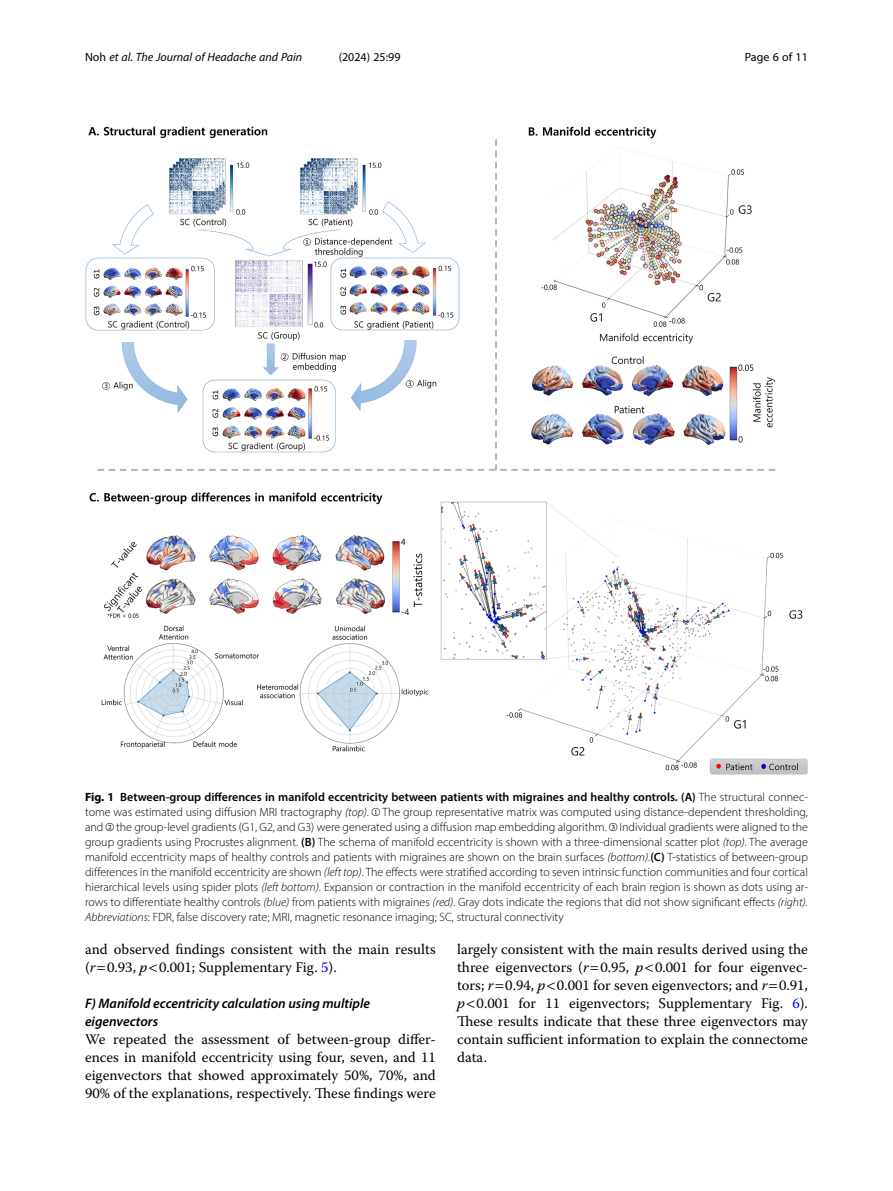
<style>
.page{position:relative;width:893px;height:1191px;background:#fff}
.page>*{position:absolute;margin:0;border:0;box-sizing:border-box;transform-origin:0 0}
.Body_Text{font:14.7px/18px "Warnock Pro";color:#000;text-align:justify}
.Head_3{font:italic 600 13.8px/18px "Myriad Pro";color:#000}
.Figure_Caption{font:300 12px/15px "Myriad Pro";color:#000;text-align:justify}
.t1{font:italic 12px "Myriad Pro";color:#000}
.t2{font:12px "Myriad Pro";color:#000}
.s1{font-style:normal}
.s2{font-weight:700}
.s3{font-weight:600}
.s4{font-style:italic}
.s5{font-family:"STIX";font-weight:400}
.s6{color:#00f}
</style>
<div class="page">
<img style="left:85px;top:126px;width:723px;height:648px">
<p class="t1" style="left:85px;top:50px;width:219px"><span class="s1">Noh</span> et al. The Journal of Headache and Pain</p>
<p class="t2" style="left:339px;top:50px;width:63px">(2024) 25:99</p>
<p class="t2" style="left:745px;top:50px;width:65px">Page 6 of 11</p>
<p class="Figure_Caption" style="left:85px;top:789px;width:724px"><span class="s2">Fig. 1</span> <span class="s3">Between-group differences in manifold eccentricity between patients with migraines and healthy controls. (A)</span> The structural connec&shy;tome was estimated using diffusion MRI tractography <span class="s4">(top)</span>. <span class="s5">①</span> The group representative matrix was computed using distance-dependent thresholding, and <span class="s5">②</span> the group-level gradients (G1, G2, and G3) were generated using a diffusion map embedding algorithm. <span class="s5">③</span> Individual gradients were aligned to the group gradients using Procrustes alignment. <span class="s3">(B)</span> The schema of manifold eccentricity is shown with a three-dimensional scatter plot <span class="s4">(top)</span>. The average manifold eccentricity maps of healthy controls and patients with migraines are shown on the brain surfaces <span class="s4">(bottom).</span><span class="s3">(C)</span> T-statistics of between-group differences in the manifold eccentricity are shown <span class="s4">(left top)</span>. The effects were stratified according to seven intrinsic function communities and four cortical hierarchical levels using spider plots <span class="s4">(left bottom)</span>. Expansion or contraction in the manifold eccentricity of each brain region is shown as dots using ar&shy;rows to differentiate healthy controls <span class="s4">(blue)</span> from patients with migraines <span class="s4">(red)</span>. Gray dots indicate the regions that did not show significant effects <span class="s4">(right).<br>Abbreviations</span>: FDR, false discovery rate; MRI, magnetic resonance imaging; SC, structural connectivity</p>
<p class="Body_Text" style="left:85px;top:940px;width:352px">and observed findings consistent with the main results (<span class="s4">r</span> 0.93, <span class="s4">p</span> 0.001; Supplementary Fig. <span class="s6">5</span>).</p>
<p class="Head_3" style="left:85px;top:994px;width:287px">F) Manifold eccentricity calculation using multiple eigenvectors</p>
<p class="Body_Text" style="left:85px;top:1030px;width:352px">We repeated the assessment of between-group differ&shy;ences in manifold eccentricity using four, seven, and 11 eigenvectors that showed approximately 50%, 70%, and 90% of the explanations, respectively. These findings were</p>
<p class="Body_Text" style="left:457px;top:940px;width:352px">largely consistent with the main results derived using the three eigenvectors (<span class="s4">r</span> 0.95, <span class="s4">p</span> 0.001 for four eigenvec&shy;tors; <span class="s4">r</span> 0.94, <span class="s4">p</span> 0.001 for seven eigenvectors; and <span class="s4">r</span> 0.91, <span class="s4">p</span> 0.001 for 11 eigenvectors; Supplementary Fig. <span class="s6">6</span>).<br>These results indicate that these three eigenvectors may contain sufficient information to explain the connectome data.</p>
</div>
